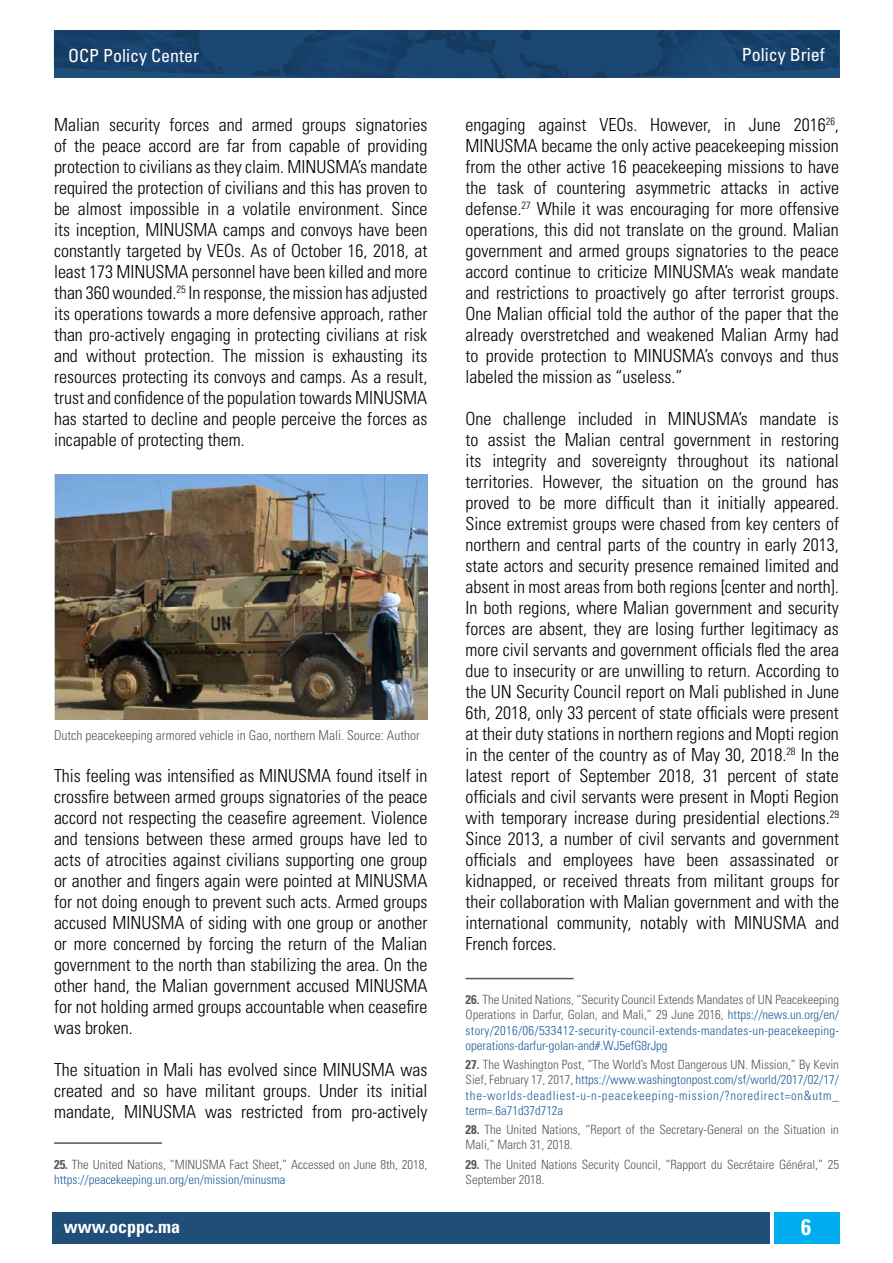
<style>
.page{position:relative;width:893px;height:1263px;background:#fff}
.page>*{position:absolute;margin:0;border:0;box-sizing:border-box;transform-origin:0 0}
.t1{font:700 condensed 22.5px "Univers LT Std";color:#fff}
.t2{font:300 condensed 18px/21px "Univers LT Std";color:#000;text-align:justify}
.t3{font:condensed 18px "Univers LT Std";color:#fff}
.t4{font:700 condensed 18px "Univers LT Std";color:#fff}
.t5{font:300 condensed 13.5px "Univers LT Std";color:#58585c}
.t6{font:300 condensed 12.75px/15.3px "Univers LT Std";color:#215e9e;text-align:justify}
.t7{font:300 condensed 12.75px/15.3px "Univers LT Std";color:#58585c}
.s1{font-weight:700}
.s2{color:#215e9e}
.s3{font-weight:700;color:#58585c}
.s4{color:#58585c}
</style>
<div class="page">
<div style="left:52px;top:1212px;width:718px;height:31px;background:#1f4e79"></div>
<div style="left:774px;top:1212px;width:65px;height:31px;background:#00aeef"></div>
<img style="left:54px;top:30px;width:785px;height:49px">
<img style="left:54px;top:474px;width:374px;height:245px">
<hr style="left:54px;top:1142px;width:108px;height:2px;background:#58585c">
<hr style="left:466px;top:978px;width:108px;height:1px;background:#58585c">
<p class="t3" style="left:68px;top:44px;width:133px">OCP Policy Center</p>
<p class="t3" style="left:742px;top:43px;width:84px">Policy Brief</p>
<p class="t2" style="left:54px;top:114px;width:375px">Malian security forces and armed groups signatories of the peace accord are far from capable of providing protection to civilians as they claim. MINUSMA’s mandate required the protection of civilians and this has proven to be almost impossible in a volatile environment. Since its inception, MINUSMA camps and convoys have been constantly targeted by VEOs. As of October 16, 2018, at least 173 MINUSMA personnel have been killed and more than 360 wounded.<sup>25</sup> In response, the mission has adjusted its operations towards a more defensive approach, rather than pro-actively engaging in protecting civilians at risk and without protection. The mission is exhausting its resources protecting its convoys and camps. As a result, trust and confidence of the population towards MINUSMA has started to decline and people perceive the forces as incapable of protecting them.</p>
<p class="t5" style="left:54px;top:727px;width:367px">Dutch peacekeeping armored vehicle in Gao, northern Mali. Source: Author</p>
<p class="t2" style="left:54px;top:765px;width:375px">This feeling was intensified as MINUSMA found itself in crossfire between armed groups signatories of the peace accord not respecting the ceasefire agreement. Violence and tensions between these armed groups have led to acts of atrocities against civilians supporting one group or another and fingers again were pointed at MINUSMA for not doing enough to prevent such acts. Armed groups accused MINUSMA of siding with one group or another or more concerned by forcing the return of the Malian government to the north than stabilizing the area. On the other hand, the Malian government accused MINUSMA for not holding armed groups accountable when ceasefire was broken.</p>
<p class="t2" style="left:54px;top:1059px;width:375px">The situation in Mali has evolved since MINUSMA was created and so have militant groups. Under its initial mandate, MINUSMA was restricted from pro-actively</p>
<p class="t7" style="left:54px;top:1156px;width:375px"><span class="s1">25.</span> The United Nations, “MINUSMA Fact Sheet,” Accessed on June 8th, 2018, <span class="s2">https://peacekeeping.un.org/en/mission/minusma</span></p>
<p class="t2" style="left:466px;top:114px;width:375px">engaging against VEOs. However, in June 2016<sup>26</sup>, MINUSMA became the only active peacekeeping mission from the other active 16 peacekeeping missions to have the task of countering asymmetric attacks in active defense.<sup>27</sup> While it was encouraging for more offensive operations, this did not translate on the ground. Malian government and armed groups signatories to the peace accord continue to criticize MINUSMA’s weak mandate and restrictions to proactively go after terrorist groups.<br>One Malian official told the author of the paper that the already overstretched and weakened Malian Army had to provide protection to MINUSMA’s convoys and thus labeled the mission as “useless.”</p>
<p class="t2" style="left:466px;top:408px;width:375px">One challenge included in MINUSMA’s mandate is to assist the Malian central government in restoring its integrity and sovereignty throughout its national territories. However, the situation on the ground has proved to be more difficult than it initially appeared.<br>Since extremist groups were chased from key centers of northern and central parts of the country in early 2013, state actors and security presence remained limited and absent in most areas from both regions [center and north].<br>In both regions, where Malian government and security forces are absent, they are losing further legitimacy as more civil servants and government officials fled the area due to insecurity or are unwilling to return. According to the UN Security Council report on Mali published in June 6th, 2018, only 33 percent of state officials were present at their duty stations in northern regions and Mopti region in the center of the country as of May 30, 2018.<sup>28</sup> In the latest report of September 2018, 31 percent of state officials and civil servants were present in Mopti Region with temporary increase during presidential elections.<sup>29<br></sup>Since 2013, a number of civil servants and government officials and employees have been assassinated or kidnapped, or received threats from militant groups for their collaboration with Malian government and with the international community, notably with MINUSMA and French forces.</p>
<p class="t6" style="left:466px;top:992px;width:375px"><span class="s3">26.</span> <span class="s4">The United Nations, “Security Council Extends Mandates of UN Peacekeeping Operations in Darfur, Golan, and Mali,” 29 June 2016,</span> https://news.un.org/en/ story/2016/06/533412-security-council-extends-mandates-un-peacekeeping&shy;operations-darfur-golan-and#.WJ5efG8rJpg</p>
<p class="t6" style="left:466px;top:1057px;width:375px"><span class="s3">27.</span> <span class="s4">The Washington Post, “The World’s Most Dangerous UN. Mission,” By Kevin Sief, February 17, 2017,</span> https://www.washingtonpost.com/sf/world/2017/02/17/ the-worlds-deadliest-u-n-peacekeeping-mission/?noredirect=on&amp;utm_ term=.6a71d37d712a</p>
<p class="t7" style="left:466px;top:1122px;width:375px"><span class="s1">28.</span> The United Nations, “Report of the Secretary-General on the Situation in<br>Mali,” March 31, 2018.</p>
<p class="t7" style="left:466px;top:1156px;width:375px"><span class="s1">29.</span> The United Nations Security Council, “Rapport du Secrétaire Général,” 25<br>September 2018.</p>
<p class="t4" style="left:64px;top:1216px;width:118px">www.ocppc.ma</p>
<p class="t1" style="left:801px;top:1214px;width:11px">6</p>
</div>
